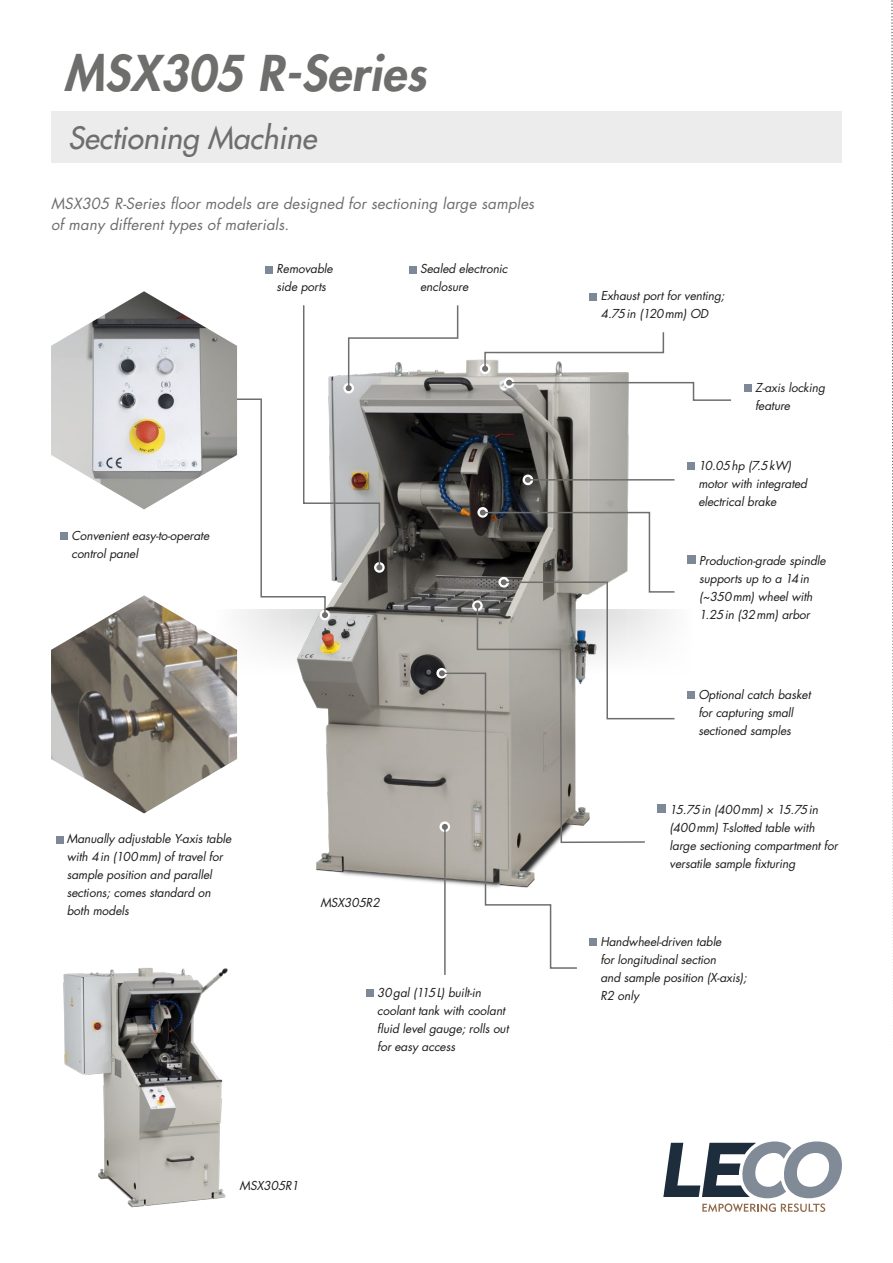
<style>
.page{position:relative;width:893px;height:1263px;background:#fff}
.page>*{position:absolute;margin:0;border:0;box-sizing:border-box;transform-origin:0 0}
.t1{font:italic 800 48px "Futura Std";letter-spacing:.01em;color:#6e6e6d}
.t2{font:italic 500 30px "Futura Std";color:#6d6e6d}
.t3{font:italic 15px/21px "Futura Std";letter-spacing:.01em;color:#6e6e6d}
.t4{font:italic 12px/18px "Futura Std";letter-spacing:-.01em;color:#1e1e1c}
</style>
<div class="page">
<svg style="left:891px;top:0;width:2px;height:995px"></svg>
<img style="left:51px;top:595px;width:133px;height:218px">
<img style="left:63px;top:968px;width:165px;height:240px">
<hr style="left:444px;top:827px;width:2px;height:148px;background:#6e6e6d">
<svg style="left:184px;top:305px;width:548px;height:664px"></svg>
<img style="left:51px;top:291px;width:186px;height:218px">
<div style="left:51px;top:112px;width:791px;height:51px;background:#ececec"></div>
<div style="left:265px;top:266px;width:8px;height:7px;background:#7d8996"></div>
<div style="left:60px;top:532px;width:8px;height:8px;background:#7d8996"></div>
<div style="left:687px;top:462px;width:8px;height:8px;background:#7d8996"></div>
<div style="left:409px;top:266px;width:8px;height:7px;background:#7d8996"></div>
<div style="left:744px;top:384px;width:8px;height:8px;background:#7d8996"></div>
<div style="left:590px;top:293px;width:7px;height:7px;background:#7d8996"></div>
<div style="left:687px;top:555px;width:9px;height:9px;background:#7d8996"></div>
<div style="left:658px;top:804px;width:8px;height:9px;background:#7d8996"></div>
<div style="left:589px;top:938px;width:8px;height:7px;background:#7d8996"></div>
<div style="left:366px;top:989px;width:8px;height:8px;background:#7d8996"></div>
<div style="left:687px;top:691px;width:8px;height:8px;background:#7d8996"></div>
<div style="left:56px;top:836px;width:7px;height:7px;background:#7d8996"></div>
<svg style="left:663px;top:1141px;width:179px;height:71px"></svg>
<h1 class="t1" style="left:64px;top:43px;width:364px">MSX305 R-Series</h1>
<h2 class="t2" style="left:68px;top:119px;width:250px">Sectioning Machine</h2>
<p class="t3" style="left:51px;top:193px;width:485px">MSX305 R-Series floor models are designed for sectioning large samples of many different types of materials.</p>
<p class="t4" style="left:277px;top:260px;width:58px">Removable side ports</p>
<p class="t4" style="left:420px;top:260px;width:89px">Sealed electronic enclosure</p>
<p class="t4" style="left:71px;top:526px;width:139px">Convenient easy-to-operate control panel</p>
<p class="t4" style="left:67px;top:830px;width:166px">Manually adjustable Y-axis table with 4in (100mm) of travel for sample position and parallel sections; comes standard on both models</p>
<p class="t4" style="left:320px;top:893px;width:61px">MSX305R2</p>
<p class="t4" style="left:601px;top:287px;width:125px">Exhaust port for venting;<br>4.75in (120mm) OD</p>
<p class="t4" style="left:755px;top:379px;width:71px">Z-axis locking feature</p>
<p class="t4" style="left:698px;top:456px;width:110px">10.05hp (7.5kW) motor with integrated electrical brake</p>
<p class="t4" style="left:699px;top:552px;width:128px">Production-grade spindle supports up to a 14in (~350mm) wheel with<br>1.25in (32mm) arbor</p>
<p class="t4" style="left:698px;top:686px;width:114px">Optional catch basket for capturing small sectioned samples</p>
<p class="t4" style="left:670px;top:801px;width:170px">15.75in (400mm) × 15.75in (400mm) T-slotted table with large sectioning compartment for versatile sample fixturing</p>
<p class="t4" style="left:600px;top:932px;width:148px">Handwheel-driven table<br>for longitudinal section<br>and sample position (X-axis);</p>
<p class="t4" style="left:240px;top:1176px;width:61px">MSX305R1</p>
<p class="t4" style="left:377px;top:983px;width:105px">30gal (115L) built-in</p>
<p class="t4" style="left:600px;top:986px;width:40px">R2 only</p>
<p class="t4" style="left:377px;top:1001px;width:133px">coolant tank with coolant fluid level gauge; rolls out for easy access</p>
</div>
